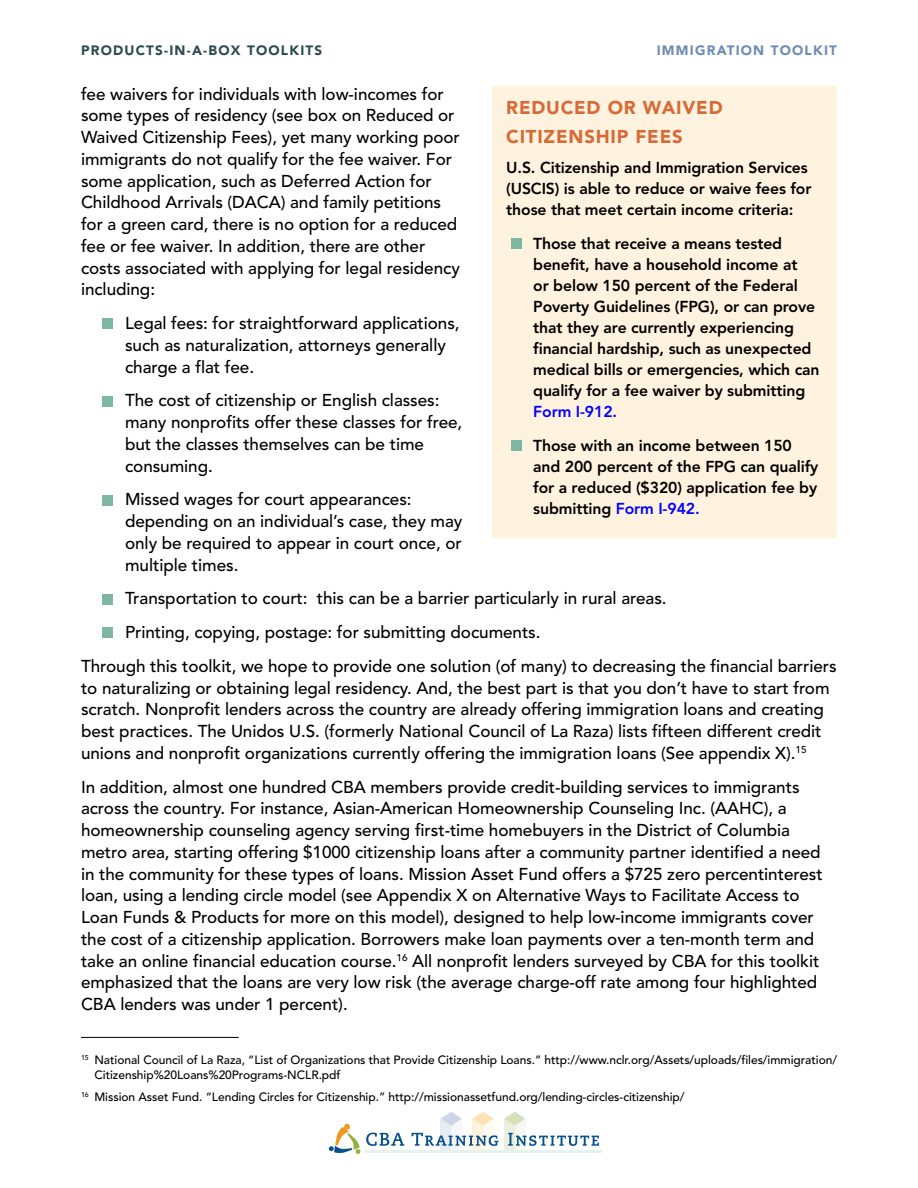
<style>
.page{position:relative;width:918px;height:1188px;background:#fff}
.page>*{position:absolute;margin:0;border:0;box-sizing:border-box;transform-origin:0 0}
.t1{font:900 18.45px/29.1px "Avenir";letter-spacing:.045em;color:#d76a37}
.t2{font:500 17.1px/21.8px "Avenir";letter-spacing:-.005em;color:#000}
.t3{font:800 15.75px/21px "Avenir";letter-spacing:-.005em;color:#000}
.t4{font:800 15.75px "Avenir";letter-spacing:-.005em;color:#0001fe}
.t5{font:900 13.5px "Avenir";letter-spacing:.09em;color:#2d4b4f}
.t6{font:900 13.5px "Avenir";letter-spacing:.09em;color:#6e8cb1}
.t7{font:500 12px/15px "Avenir";letter-spacing:-.005em;color:#000}
.s1{color:#0001fe}
</style>
<div class="page">
<div style="left:103px;top:319px;width:10px;height:10px;background:#7eb7a1"></div>
<div style="left:103px;top:396px;width:10px;height:10px;background:#7eb7a1"></div>
<div style="left:103px;top:495px;width:10px;height:10px;background:#7eb7a1"></div>
<div style="left:103px;top:594px;width:10px;height:10px;background:#7eb7a1"></div>
<div style="left:103px;top:628px;width:10px;height:10px;background:#7eb7a1"></div>
<div style="left:493px;top:86px;width:344px;height:452px;background:#fff3df"></div>
<div style="left:511px;top:239px;width:10px;height:10px;background:#7eb7a1"></div>
<div style="left:511px;top:440px;width:10px;height:11px;background:#7eb7a1"></div>
<hr style="left:81px;top:1037px;width:158px;height:1px;background:#000">
<div style="left:441px;top:1119px;width:21px;height:33px;background:#f5f7fa"></div>
<div style="left:441px;top:1119px;width:10px;height:33px;background:#e7ecf4"></div>
<svg style="left:441px;top:1112px;width:21px;height:14px"></svg>
<div style="left:473px;top:1119px;width:21px;height:33px;background:#fef9f0"></div>
<div style="left:472px;top:1119px;width:11px;height:33px;background:#fef2da"></div>
<svg style="left:472px;top:1112px;width:22px;height:14px"></svg>
<div style="left:504px;top:1119px;width:21px;height:33px;background:#f6f9f1"></div>
<div style="left:504px;top:1119px;width:11px;height:33px;background:#eaf0dc"></div>
<svg style="left:504px;top:1112px;width:21px;height:14px"></svg>
<hr style="left:365px;top:1151px;width:236px;height:2px;background:#e6f3ec">
<svg style="left:366px;top:1133px;width:233px;height:13px"></svg>
<svg style="left:329px;top:1124px;width:31px;height:30px"></svg>
<p class="t5" style="left:81px;top:42px;width:243px">PRODUCTS-IN-A-BOX TOOLKITS</p>
<p class="t6" style="left:657px;top:42px;width:182px">IMMIGRATION TOOLKIT</p>
<p class="t2" style="left:81px;top:83px;width:380px">fee waivers for individuals with low-incomes for some types of residency (see box on Reduced or Waived Citizenship Fees), yet many working poor immigrants do not qualify for the fee waiver. For some application, such as Deferred Action for Childhood Arrivals (DACA) and family petitions for a green card, there is no option for a reduced fee or fee waiver. In addition, there are other costs associated with applying for legal residency including:</p>
<p class="t2" style="left:125px;top:313px;width:336px">Legal fees: for straightforward applications, such as naturalization, attorneys generally charge a flat fee.</p>
<p class="t2" style="left:125px;top:390px;width:339px">The cost of citizenship or English classes: many nonprofits offer these classes for free, but the classes themselves can be time consuming.</p>
<p class="t2" style="left:125px;top:489px;width:339px">Missed wages for court appearances: depending on an individual’s case, they may only be required to appear in court once, or multiple times.</p>
<p class="t2" style="left:125px;top:588px;width:543px">Transportation to court: this can be a barrier particularly in rural areas.</p>
<p class="t2" style="left:125px;top:622px;width:417px">Printing, copying, postage: for submitting documents.</p>
<p class="t2" style="left:81px;top:655px;width:757px">Through this toolkit, we hope to provide one solution (of many) to decreasing the financial barriers</p>
<p class="t2" style="left:81px;top:677px;width:750px">to naturalizing or obtaining legal residency. And, the best part is that you don’t have to start from scratch. Nonprofit lenders across the country are already offering immigration loans and creating best practices. The Unidos U.S. (formerly National Council of La Raza) lists fifteen different credit unions and nonprofit organizations currently offering the immigration loans (See appendix X).<sup>15</sup></p>
<p class="t2" style="left:81px;top:776px;width:743px">In addition, almost one hundred CBA members provide credit-building services to immigrants across the country. For instance, Asian-American Homeownership Counseling Inc. (AAHC), a homeownership counseling agency serving first-time homebuyers in the District of Columbia metro area, starting offering $1000 citizenship loans after a community partner identified a need in the community for these types of loans. Mission Asset Fund offers a $725 zero percentinterest loan, using a lending circle model (see Appendix X on Alternative Ways to Facilitate Access to Loan Funds &amp; Products for more on this model), designed to help low-income immigrants cover the cost of a citizenship application. Borrowers make loan payments over a ten-month term and take an online financial education course.<sup>16</sup> All nonprofit lenders surveyed by CBA for this toolkit emphasized that the loans are very low risk (the average charge-off rate among four highlighted CBA lenders was under 1 percent).</p>
<p class="t1" style="left:506px;top:93px;width:218px">REDUCED OR WAIVED<br>CITIZENSHIP FEES</p>
<p class="t3" style="left:506px;top:157px;width:307px">U.S. Citizenship and Immigration Services (USCIS) is able to reduce or waive fees for those that meet certain income criteria:</p>
<p class="t3" style="left:533px;top:233px;width:288px">Those that receive a means tested benefit, have a household income at<br>or below 150 percent of the Federal Poverty Guidelines (FPG), or can prove that they are currently experiencing financial hardship, such as unexpected medical bills or emergencies, which can qualify for a fee waiver by submitting</p>
<p class="t4" style="left:533px;top:402px;width:86px">Form I-912.</p>
<p class="t3" style="left:533px;top:435px;width:287px">Those with an income between 150 and 200 percent of the FPG can qualify for a reduced ($320) application fee by submitting <span class="s1">Form I-942.</span></p>
<p class="t7" style="left:94px;top:1052px;width:744px;text-indent:-13px"><sup>15</sup> National Council of La Raza, “List of Organizations that Provide Citizenship Loans.” http://www.nclr.org/Assets/uploads/files/immigration/<br>Citizenship%20Loans%20Programs-NCLR.pdf</p>
<p class="t7" style="left:81px;top:1089px;width:605px"><sup>16</sup> Mission Asset Fund. “Lending Circles for Citizenship.” http://missionassetfund.org/lending-circles-citizenship/</p>
</div>
